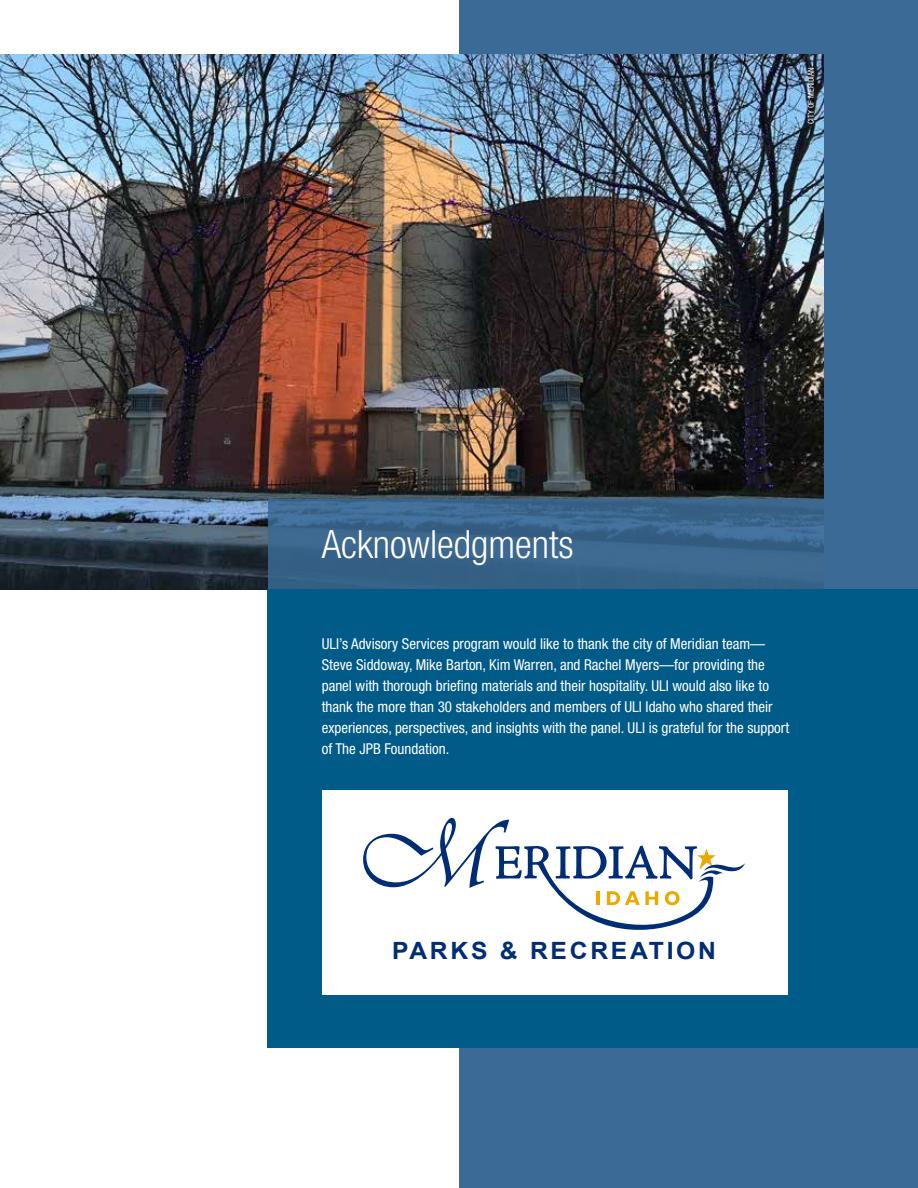
<style>
.page{position:relative;width:918px;height:1188px;background:#fff}
.page>*{position:absolute;margin:0;border:0;box-sizing:border-box;transform-origin:0 0}
.t1{font:300 condensed 39px "Helvetica Neue LT Std";color:#fff}
.t2{font:700 23.85px "Arial";letter-spacing:.11em;color:#002d74;scale:1.04 1}
.t3{font:condensed 15px/21px "Helvetica Neue LT Std";color:#fff}
.t4{font:condensed 8.25px "Helvetica Neue LT Std";color:#fff}
</style>
<div class="page">
<div style="left:459px;top:0;width:459px;height:1188px;background:#3a6a95"></div>
<img style="left:0;top:54px;width:824px;height:536px">
<svg style="left:268px;top:500px;width:556px;height:90px;fill:#39648b"></svg>
<div style="left:268px;top:590px;width:650px;height:458px;background:#005b89"></div>
<div style="left:322px;top:790px;width:466px;height:204px;background:#fff"></div>
<svg style="left:363px;top:818px;width:382px;height:112px"></svg>
<p class="t4" style="left:806px;top:124px;width:58px;rotate:-90deg">CITY OF MERIDIAN</p>
<h1 class="t1" style="left:322px;top:522px;width:253px">Acknowledgments</h1>
<p class="t3" style="left:322px;top:633px;width:469px">ULI’s Advisory Services program would like to thank the city of Meridian team— Steve Siddoway, Mike Barton, Kim Warren, and Rachel Myers—for providing the panel with thorough briefing materials and their hospitality. ULI would also like to thank the more than 30 stakeholders and members of ULI Idaho who shared their experiences, perspectives, and insights with the panel. ULI is grateful for the support of The JPB Foundation.</p>
<h2 class="t2" style="left:392px;top:934px;width:313px">PARKS &amp; RECREATION</h2>
</div>
